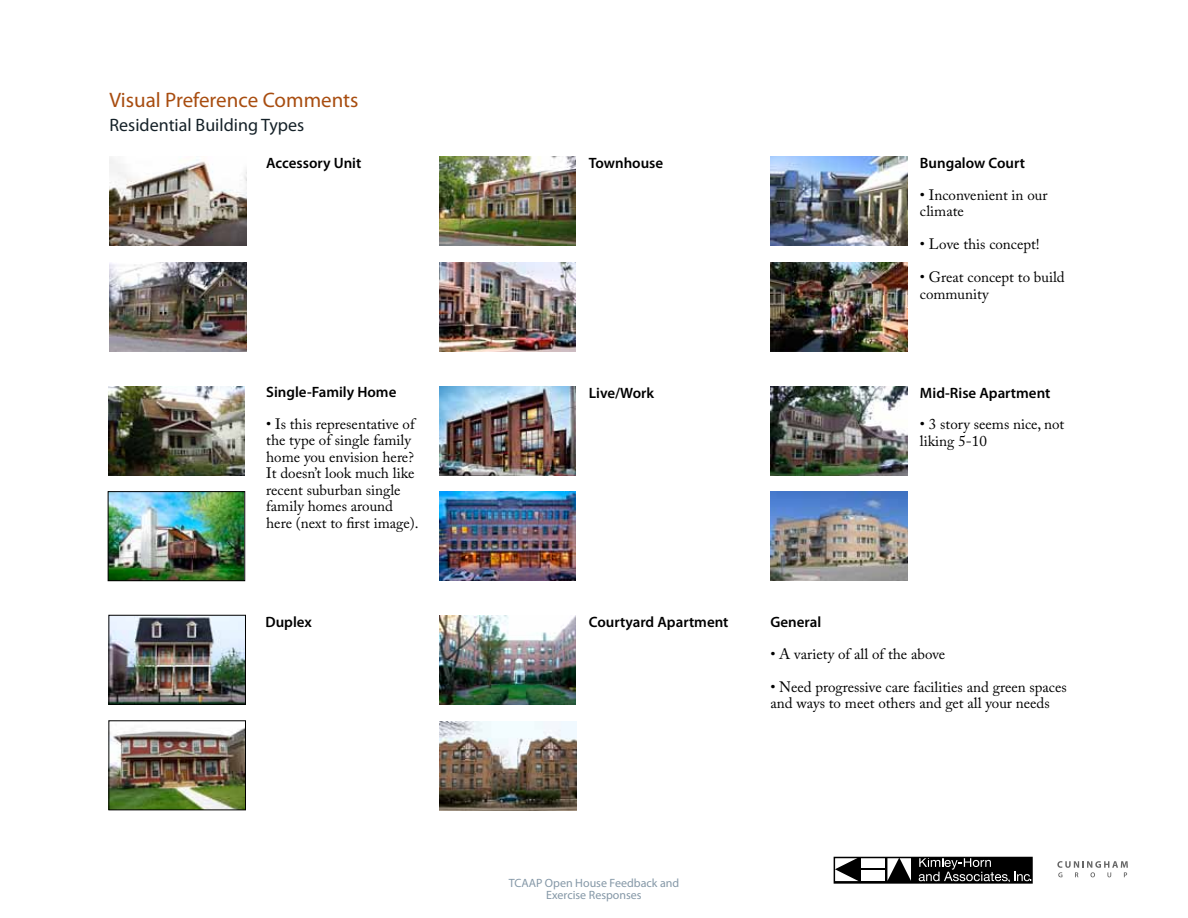
<style>
.page{position:relative;width:1188px;height:918px;background:#fff}
.page>*{position:absolute;margin:0;border:0;box-sizing:border-box;transform-origin:0 0}
.t1{font:21px "Myriad Pro";color:#a84d10}
.t2{font:18px "Myriad Pro";color:#152128}
.t3{font:15px/16.5px "Adobe Caslon Pro";color:#000}
.t4{font:600 15px "Myriad Pro";color:#000}
.t5{font:12px/12px "Myriad Pro";color:#8598a7;text-align:center}
</style>
<div class="page">
<svg style="left:1057px;top:861px;width:71px;height:16px"></svg>
<div style="left:834px;top:857px;width:198px;height:26px;background:#000"></div>
<svg style="left:837px;top:860px;width:22px;height:21px"></svg>
<div style="left:861px;top:857px;width:24px;height:11px;background:#fff"></div>
<div style="left:861px;top:871px;width:24px;height:10px;background:#fff"></div>
<svg style="left:887px;top:860px;width:24px;height:21px"></svg>
<svg style="left:919px;top:860px;width:111px;height:21px"></svg>
<div style="left:834px;top:857px;width:199px;height:27px;border:2px solid #000"></div>
<img style="left:110px;top:157px;width:136px;height:89px">
<img style="left:110px;top:262px;width:136px;height:89px">
<img style="left:108px;top:386px;width:137px;height:90px">
<img style="left:110px;top:494px;width:133px;height:85px">
<div style="left:108px;top:492px;width:137px;height:89px;border:1px solid #000"></div>
<img style="left:111px;top:617px;width:133px;height:85px">
<div style="left:109px;top:615px;width:137px;height:89px;border:1px solid #000"></div>
<img style="left:111px;top:728px;width:133px;height:80px">
<div style="left:109px;top:721px;width:137px;height:89px;border:1px solid #000"></div>
<img style="left:439px;top:157px;width:137px;height:89px">
<img style="left:439px;top:262px;width:137px;height:89px">
<img style="left:439px;top:387px;width:137px;height:89px">
<img style="left:439px;top:492px;width:137px;height:89px">
<img style="left:439px;top:616px;width:137px;height:89px">
<img style="left:440px;top:721px;width:136px;height:89px">
<img style="left:770px;top:156px;width:137px;height:90px">
<img style="left:770px;top:262px;width:137px;height:89px">
<img style="left:770px;top:387px;width:137px;height:89px">
<img style="left:770px;top:492px;width:137px;height:89px">
<h1 class="t1" style="left:109px;top:87px;width:251px">Visual Preference Comments</h1>
<p class="t2" style="left:109px;top:114px;width:196px">Residential Building Types</p>
<p class="t4" style="left:266px;top:153px;width:97px">Accessory Unit</p>
<p class="t4" style="left:266px;top:383px;width:132px">Single-Family Home</p>
<p class="t3" style="left:266px;top:416px;width:154px">• Is this representative of the type of single family home you envision here?<br>It doesn’t look much like recent suburban single family homes around here (next to first image).</p>
<p class="t4" style="left:265px;top:612px;width:48px">Duplex</p>
<p class="t4" style="left:589px;top:153px;width:76px">Townhouse</p>
<p class="t4" style="left:589px;top:383px;width:67px">Live/Work</p>
<p class="t4" style="left:920px;top:153px;width:107px">Bungalow Court</p>
<p class="t3" style="left:920px;top:186px;width:129px">• Inconvenient in our climate</p>
<p class="t3" style="left:920px;top:236px;width:121px">• Love this concept!</p>
<p class="t3" style="left:920px;top:269px;width:146px">• Great concept to build community</p>
<p class="t4" style="left:920px;top:383px;width:132px">Mid-Rise Apartment</p>
<p class="t3" style="left:920px;top:416px;width:146px">• 3 story seems nice, not liking 5-10</p>
<p class="t4" style="left:589px;top:612px;width:141px">Courtyard Apartment</p>
<p class="t4" style="left:770px;top:613px;width:52px">General</p>
<p class="t3" style="left:770px;top:645px;width:176px">• A variety of all of the above</p>
<p class="t3" style="left:770px;top:678px;width:298px">• Need progressive care facilities and green spaces and ways to meet others and get all your needs</p>
<p class="t5" style="left:509px;top:876px;width:172px">TCAAP Open House Feedback and<br>Exercise Responses</p>
</div>
